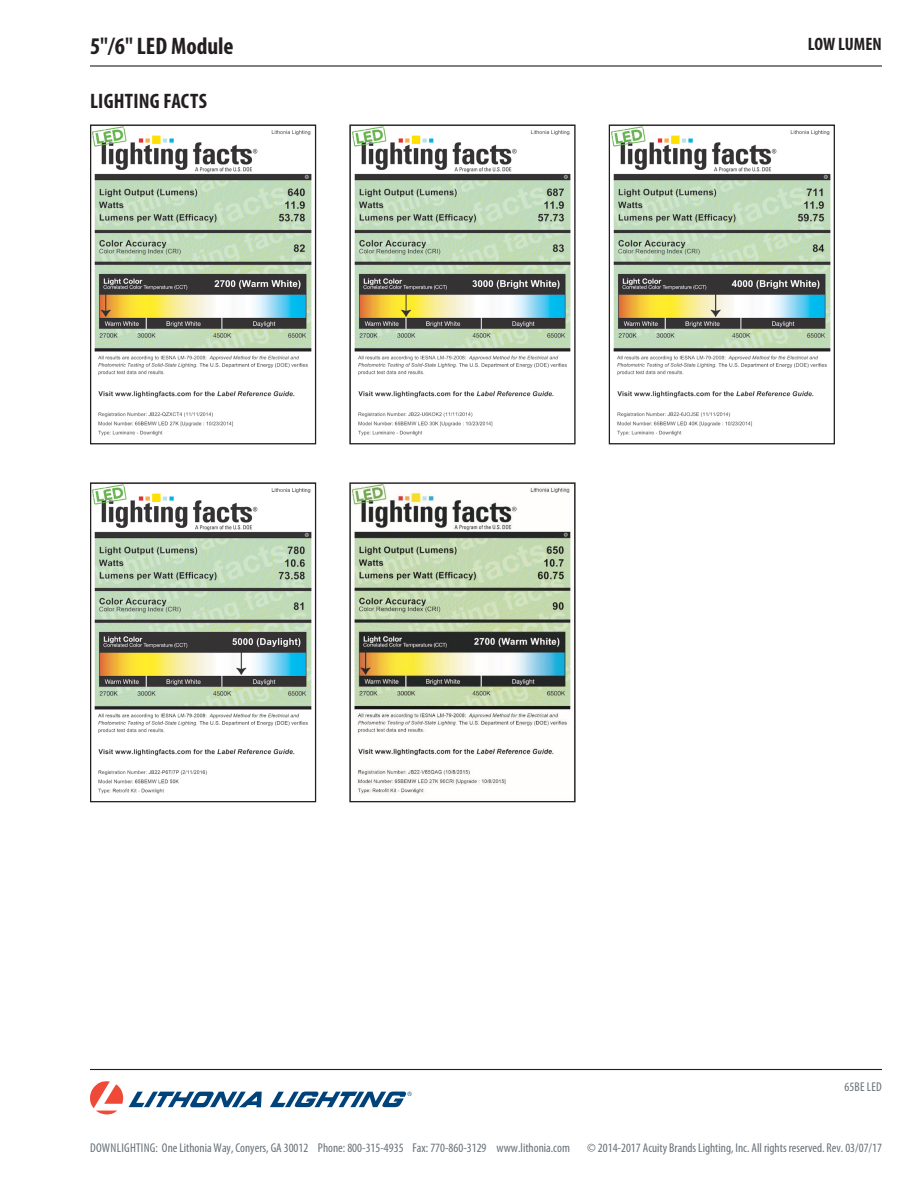
<style>
.page{position:relative;width:918px;height:1188px;background:#fff}
.page>*{position:absolute;margin:0;border:0;box-sizing:border-box;transform-origin:0 0}
.t1{font:700 condensed 24px "Myriad Pro";color:#231f20}
.t2{font:700 condensed 21px "Myriad Pro";letter-spacing:.01em;color:#231f20}
.t3{font:700 condensed 18px "Myriad Pro";letter-spacing:-.005em;color:#231f20}
.t4{font:condensed 12.75px "Myriad Pro";color:#667178}
</style>
<div class="page">
<hr style="left:90px;top:1069px;width:792px;height:1px;background:#231f20">
<hr style="left:90px;top:65px;width:792px;height:2px;background:#231f20">
<svg style="left:90px;top:1081px;width:172px;height:33px"></svg>
<svg style="left:270px;top:1092px;width:142px;height:15px"></svg>
<img style="left:92px;top:127px;width:220px;height:309px">
<div style="left:90px;top:125px;width:226px;height:319px;border:1px solid #231f20"></div>
<img style="left:352px;top:127px;width:219px;height:309px">
<div style="left:349px;top:125px;width:227px;height:319px;border:1px solid #231f20"></div>
<img style="left:611px;top:127px;width:220px;height:309px">
<div style="left:609px;top:125px;width:226px;height:319px;border:1px solid #231f20"></div>
<img style="left:351px;top:484px;width:221px;height:310px">
<div style="left:349px;top:482px;width:227px;height:320px;border:1px solid #231f20"></div>
<img style="left:92px;top:484px;width:220px;height:310px">
<div style="left:90px;top:482px;width:226px;height:320px;border:1px solid #231f20"></div>
<h1 class="t1" style="left:90px;top:33px;width:145px">5"/6" LED Module</h1>
<h2 class="t2" style="left:90px;top:89px;width:118px">LIGHTING FACTS</h2>
<h3 class="t3" style="left:808px;top:34px;width:75px">LOW LUMEN</h3>
<p class="t4" style="left:845px;top:1080px;width:39px">65BE LED</p>
<p class="t4" style="left:90px;top:1141px;width:481px">DOWNLIGHTING: One Lithonia Way, Conyers, GA 30012 Phone: 800-315-4935 Fax: 770-860-3129 www.lithonia.com</p>
<p class="t4" style="left:587px;top:1141px;width:296px">© 2014-2017 Acuity Brands Lighting, Inc. All rights reserved. Rev. 03/07/17</p>
</div>
